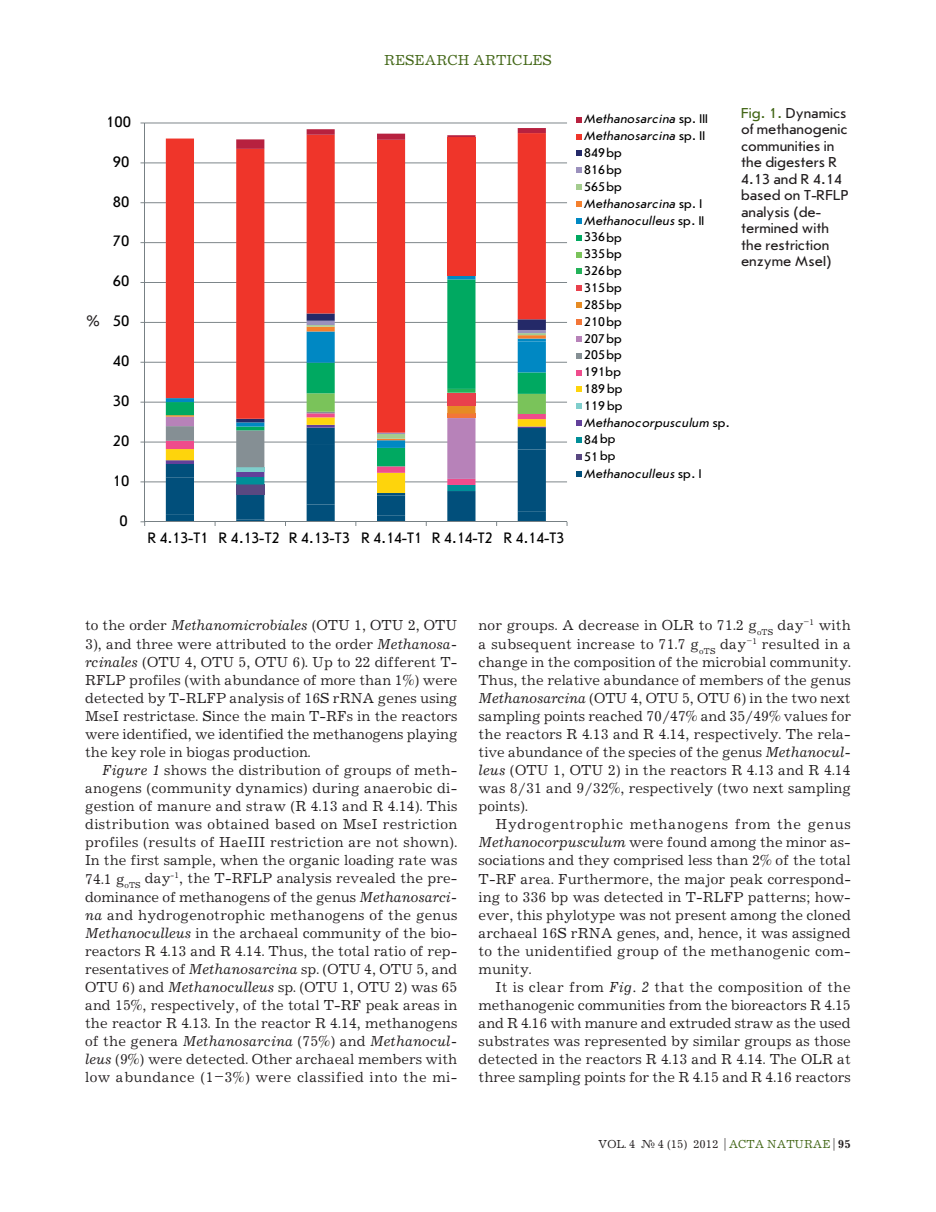
<style>
.page{position:relative;width:936px;height:1212px;background:#fff}
.page>*{position:absolute;margin:0;border:0;box-sizing:border-box;transform-origin:0 0}
.t1{font:15.75px "Journal Sans C";letter-spacing:-.01em;color:#000;scale:.95 1}
.t2{font:15.75px "Journal Sans C";letter-spacing:-.01em;color:#000}
.t3{font:15.75px "Journal Sans C";color:#231f20}
.t4{font:15px/18px "Journal C";color:#231f20;text-align:justify}
.t5{font:15px/16.5px "Journal Sans C";color:#231f20}
.t6{font:15px "Journal C";color:#426616}
.t7{font:italic 13.2px/17px "Journal Sans C";color:#000}
.t8{font:13.2px/16.8px "Journal Sans C";color:#000;text-align:justify}
.t9{font:12px "Journal C";color:#231f20}
.s1{font-style:normal}
.s2{color:#426616}
.s3{font-style:italic}
.s4{font-weight:700}
</style>
<div class="page">
<hr style="left:145px;top:481px;width:422px;height:1px;background:#778084">
<hr style="left:145px;top:442px;width:422px;height:1px;background:#778084">
<hr style="left:145px;top:402px;width:422px;height:1px;background:#778084">
<hr style="left:145px;top:362px;width:422px;height:1px;background:#778084">
<hr style="left:145px;top:322px;width:422px;height:1px;background:#778084">
<hr style="left:145px;top:282px;width:422px;height:1px;background:#778084">
<hr style="left:145px;top:242px;width:422px;height:1px;background:#778084">
<hr style="left:145px;top:202px;width:422px;height:1px;background:#778084">
<hr style="left:145px;top:162px;width:422px;height:1px;background:#778084">
<hr style="left:145px;top:123px;width:422px;height:1px;background:#778084">
<svg style="left:166px;top:138px;width:380px;height:175px"></svg>
<div style="left:447px;top:137px;width:28px;height:139px;background:#ef352a"></div>
<svg style="left:236px;top:128px;width:310px;height:21px"></svg>
<hr style="left:144px;top:123px;width:1px;height:399px;background:#778084">
<hr style="left:145px;top:521px;width:422px;height:1px;background:#778084">
<svg style="left:140px;top:521px;width:5px;height:5px"></svg>
<svg style="left:166px;top:313px;width:380px;height:213px"></svg>
<svg style="left:576px;top:117px;width:6px;height:6px"></svg>
<svg style="left:576px;top:134px;width:6px;height:5px"></svg>
<svg style="left:576px;top:150px;width:6px;height:6px"></svg>
<svg style="left:576px;top:167px;width:6px;height:6px"></svg>
<svg style="left:576px;top:184px;width:6px;height:6px"></svg>
<svg style="left:576px;top:201px;width:6px;height:6px"></svg>
<svg style="left:576px;top:218px;width:6px;height:6px"></svg>
<svg style="left:576px;top:235px;width:6px;height:6px"></svg>
<svg style="left:576px;top:252px;width:6px;height:5px"></svg>
<svg style="left:576px;top:268px;width:6px;height:6px"></svg>
<svg style="left:576px;top:285px;width:6px;height:6px"></svg>
<svg style="left:576px;top:302px;width:6px;height:6px"></svg>
<svg style="left:576px;top:319px;width:6px;height:6px"></svg>
<svg style="left:576px;top:336px;width:6px;height:6px"></svg>
<svg style="left:576px;top:353px;width:6px;height:6px"></svg>
<svg style="left:576px;top:370px;width:6px;height:6px"></svg>
<svg style="left:576px;top:386px;width:6px;height:6px"></svg>
<svg style="left:576px;top:403px;width:6px;height:6px"></svg>
<svg style="left:576px;top:420px;width:6px;height:6px"></svg>
<svg style="left:576px;top:437px;width:6px;height:6px"></svg>
<svg style="left:576px;top:454px;width:6px;height:6px"></svg>
<svg style="left:576px;top:471px;width:6px;height:6px"></svg>
<p class="t6" style="left:384px;top:52px;width:169px">RESEARCH ARTICLES</p>
<p class="t2" style="left:106px;top:114px;width:26px">100</p>
<p class="t2" style="left:113px;top:154px;width:18px">90</p>
<p class="t2" style="left:113px;top:193px;width:18px">80</p>
<p class="t3" style="left:86px;top:313px;width:15px">%</p>
<p class="t2" style="left:113px;top:233px;width:18px">70</p>
<p class="t2" style="left:113px;top:273px;width:18px">60</p>
<p class="t2" style="left:113px;top:313px;width:18px">50</p>
<p class="t2" style="left:113px;top:353px;width:18px">40</p>
<p class="t2" style="left:113px;top:393px;width:18px">30</p>
<p class="t2" style="left:113px;top:433px;width:18px">20</p>
<p class="t2" style="left:113px;top:472px;width:18px">10</p>
<p class="t2" style="left:119px;top:512px;width:10px">0</p>
<p class="t1" style="left:148px;top:529px;width:440px">R 4.13-T1 R 4.13-T2 R 4.13-T3 R 4.14-T1 R 4.14-T2 R 4.14-T3</p>
<p class="t7" style="left:584px;top:111px;width:125px">Methanosarcina <span class="s1">sp. III<br></span>Methanosarcina <span class="s1">sp. II<br>849bp<br>816bp<br>565bp</span></p>
<p class="t8" style="left:584px;top:229px;width:40px">336bp 335bp 326bp 315bp 285bp 210bp 207bp 205bp 191bp 189 bp 119bp</p>
<p class="t8" style="left:584px;top:431px;width:33px">84bp<br>51bp</p>
<p class="t7" style="left:584px;top:195px;width:121px">Methanosarcina <span class="s1">sp. I<br></span>Methanoculleus <span class="s1">sp. II</span></p>
<p class="t7" style="left:584px;top:414px;width:147px">Methanocorpusculum <span class="s1">sp.</span></p>
<p class="t7" style="left:584px;top:465px;width:118px">Methanoculleus <span class="s1">sp. I</span></p>
<p class="t5" style="left:741px;top:105px;width:109px"><span class="s2">Fig. 1.</span> Dynamics of methanogenic communities in the digesters R<br>4.13 and R 4.14 based on T-RFLP analysis (de&shy;termined with the restriction enzyme MseI)</p>
<p class="t4" style="left:85px;top:617px;width:374px;text-align:left">to the order <span class="s3">Methanomicrobiales</span> (OTU 1, OTU 2, OTU 3), and three were attributed to the order <span class="s3">Methanosa&shy;rcinales</span> (OTU 4, OTU 5, OTU 6). Up to 22 different T-RFLP profiles (with abundance of more than 1%) were detected by T-RLFP analysis of 16S rRNA genes using MseI restrictase. Since the main T-RFs in the reactors were identified, we identified the methanogens playing the key role in biogas production.</p>
<p class="t4" style="left:85px;top:762px;width:374px;text-indent:17px"><span class="s3">Figure 1</span> shows the distribution of groups of meth&shy;anogens (community dynamics) during anaerobic di&shy;gestion of manure and straw (R 4.13 and R 4.14). This distribution was obtained based on MseI restriction profiles (results of HaeIII restriction are not shown).<br>In the first sample, when the organic loading rate was 74.1 g<sub>oTS</sub> day<sup>-1</sup>, the T-RFLP analysis revealed the pre&shy;dominance of methanogens of the genus <span class="s3">Methanosarci&shy;na</span> and hydrogenotrophic methanogens of the genus <span class="s3">Methanoculleus</span> in the archaeal community of the bio&shy;reactors R 4.13 and R 4.14. Thus, the total ratio of rep&shy;resentatives of <span class="s3">Methanosarcina</span> sp. (OTU 4, OTU 5, and OTU 6) and <span class="s3">Methanoculleus</span> sp. (ОТU 1, ОТU 2) was 65 and 15%, respectively, of the total T-RF peak areas in the reactor R 4.13. In the reactor R 4.14, methanogens of the genera <span class="s3">Methanosarcina</span> (75%) and <span class="s3">Methanocul&shy;leus</span> (9%) were detected. Other archaeal members with low abundance (1–3%) were classified into the mi-</p>
<p class="t4" style="left:478px;top:617px;width:374px">nor groups. A decrease in OLR to 71.2 g<sub>oTS</sub> day<sup>–1</sup> with a subsequent increase to 71.7 g<sub>oTS</sub> day<sup>–1</sup> resulted in a change in the composition of the microbial community.<br>Thus, the relative abundance of members of the genus <span class="s3">Methanosarcina</span> (OTU 4, OTU 5, OTU 6) in the two next sampling points reached 70/47% and 35/49% values for the reactors R 4.13 and R 4.14, respectively. The rela&shy;tive abundance of the species of the genus <span class="s3">Methanocul&shy;leus</span> (ОТU 1, ОТU 2) in the reactors R 4.13 and R 4.14 was 8/31 and 9/32%, respectively (two next sampling points).</p>
<p class="t4" style="left:478px;top:816px;width:374px;text-indent:17px">Hydrogentrophic methanogens from the genus <span class="s3">Methanocorpusculum</span> were found among the minor as&shy;sociations and they comprised less than 2% of the total T-RF area. Furthermore, the major peak correspond&shy;ing to 336 bp was detected in T-RLFP patterns; how&shy;ever, this phylotype was not present among the cloned archaeal 16S rRNA genes, and, hence, it was assigned to the unidentified group of the methanogenic com&shy;munity.</p>
<p class="t4" style="left:478px;top:979px;width:374px;text-indent:17px">It is clear from <span class="s3">Fig. 2</span> that the composition of the methanogenic communities from the bioreactors R 4.15 and R 4.16 with manure and extruded straw as the used substrates was represented by similar groups as those detected in the reactors R 4.13 and R 4.14. The OLR at three sampling points for the R 4.15 and R 4.16 reactors</p>
<p class="t9" style="left:598px;top:1137px;width:254px">VOL. 4 № 4 (15) 2012 | <span class="s2">Acta naturae</span> | <span class="s4">95</span></p>
</div>
